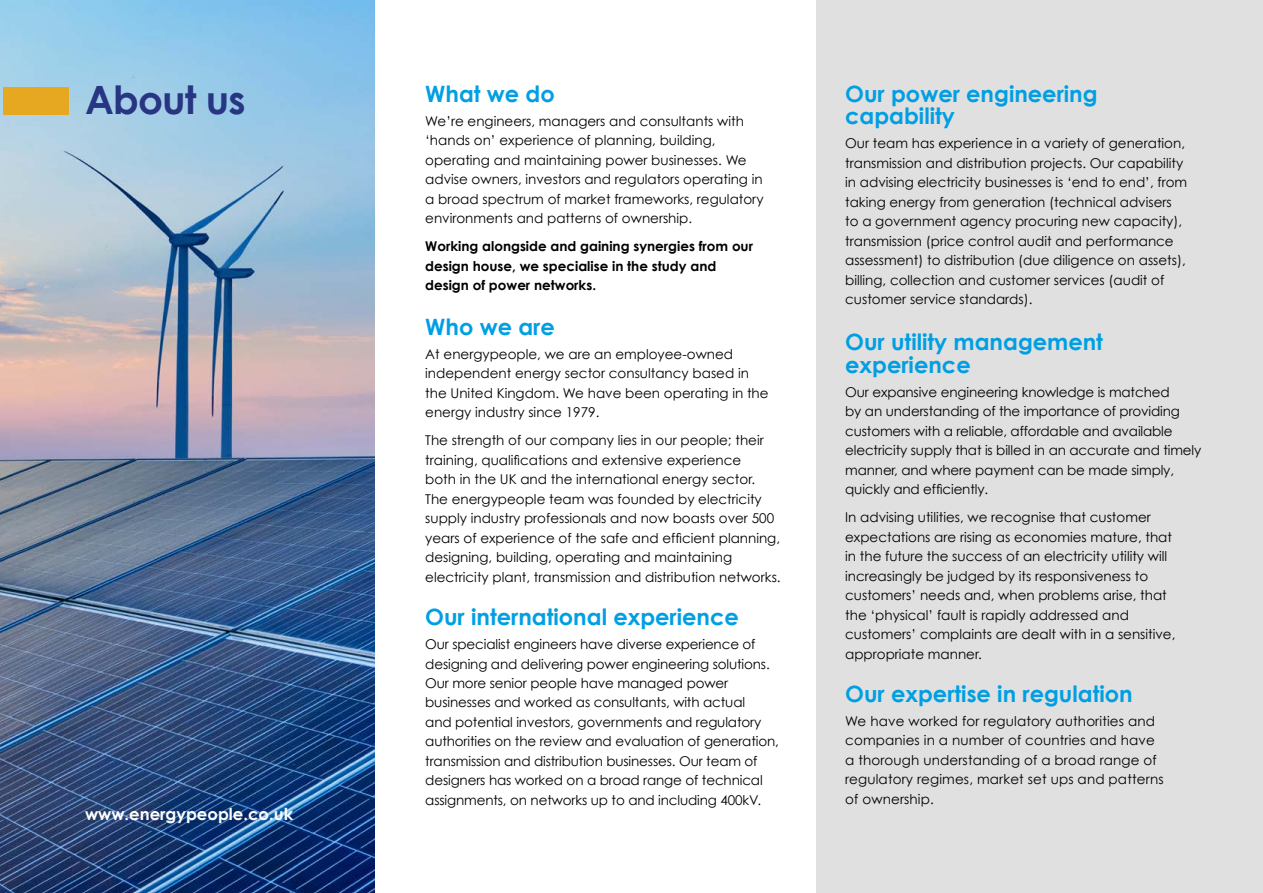
<style>
.page{position:relative;width:1263px;height:893px;background:#fff}
.page>*{position:absolute;margin:0;border:0;box-sizing:border-box;transform-origin:0 0}
.t1{font:700 39px "Century Gothic";letter-spacing:-.02em;color:#283583}
.t2{font:700 22.5px/22.5px "Century Gothic";color:#009fe3}
.t3{font:700 16.5px "Century Gothic";color:#fff}
.t4{font:13.5px/19.5px "Century Gothic";color:#000}
.t5{font:700 13.5px/19.5px "Century Gothic";color:#000}
</style>
<div class="page">
<div style="left:816px;top:0;width:447px;height:893px;background:#e1e0e1"></div>
<img style="left:0;top:0;width:374px;height:893px">
<div style="left:3px;top:87px;width:66px;height:28px;background:#e6a821"></div>
<h1 class="t1" style="left:85px;top:76px;width:162px">About us</h1>
<p class="t3" style="left:85px;top:804px;width:210px">www.energypeople.co.uk</p>
<h2 class="t2" style="left:425px;top:82px;width:131px">What we do</h2>
<p class="t4" style="left:425px;top:111px;width:340px">We’re engineers, managers and consultants with ‘hands on’ experience of planning, building, operating and maintaining power businesses. We advise owners, investors and regulators operating in a broad spectrum of market frameworks, regulatory environments and patterns of ownership.</p>
<p class="t5" style="left:425px;top:236px;width:329px">Working alongside and gaining synergies from our design house, we specialise in the study and design of power networks.</p>
<h2 class="t2" style="left:425px;top:315px;width:131px">Who we are</h2>
<p class="t4" style="left:425px;top:344px;width:345px">At energypeople, we are an employee-owned independent energy sector consultancy based in the United Kingdom. We have been operating in the energy industry since 1979.</p>
<p class="t4" style="left:425px;top:431px;width:357px">The strength of our company lies in our people; their training, qualifications and extensive experience<br>both in the UK and the international energy sector.<br>The energypeople team was founded by electricity supply industry professionals and now boasts over 500 years of experience of the safe and efficient planning, designing, building, operating and maintaining electricity plant, transmission and distribution networks.</p>
<h2 class="t2" style="left:425px;top:605px;width:315px">Our international experience</h2>
<p class="t4" style="left:425px;top:634px;width:355px">Our specialist engineers have diverse experience of designing and delivering power engineering solutions.<br>Our more senior people have managed power businesses and worked as consultants, with actual<br>and potential investors, governments and regulatory authorities on the review and evaluation of generation, transmission and distribution businesses. Our team of designers has worked on a broad range of technical assignments, on networks up to and including 400kV.</p>
<h2 class="t2" style="left:845px;top:82px;width:254px">Our power engineering capability</h2>
<p class="t4" style="left:845px;top:133px;width:344px">Our team has experience in a variety of generation, transmission and distribution projects. Our capability in advising electricity businesses is ‘end to end’, from taking energy from generation (technical advisers to a government agency procuring new capacity), transmission (price control audit and performance assessment) to distribution (due diligence on assets), billing, collection and customer services (audit of customer service standards).</p>
<h2 class="t2" style="left:845px;top:330px;width:259px">Our utility management experience</h2>
<p class="t4" style="left:845px;top:382px;width:358px">Our expansive engineering knowledge is matched<br>by an understanding of the importance of providing customers with a reliable, affordable and available electricity supply that is billed in an accurate and timely manner, and where payment can be made simply, quickly and efficiently.</p>
<p class="t4" style="left:845px;top:507px;width:332px">In advising utilities, we recognise that customer expectations are rising as economies mature, that in the future the success of an electricity utility will increasingly be judged by its responsiveness to customers’ needs and, when problems arise, that the ‘physical’ fault is rapidly addressed and customers’ complaints are dealt with in a sensitive, appropriate manner.</p>
<h2 class="t2" style="left:845px;top:682px;width:289px">Our expertise in regulation</h2>
<p class="t4" style="left:845px;top:711px;width:320px">We have worked for regulatory authorities and companies in a number of countries and have a thorough understanding of a broad range of regulatory regimes, market set ups and patterns of ownership.</p>
</div>
